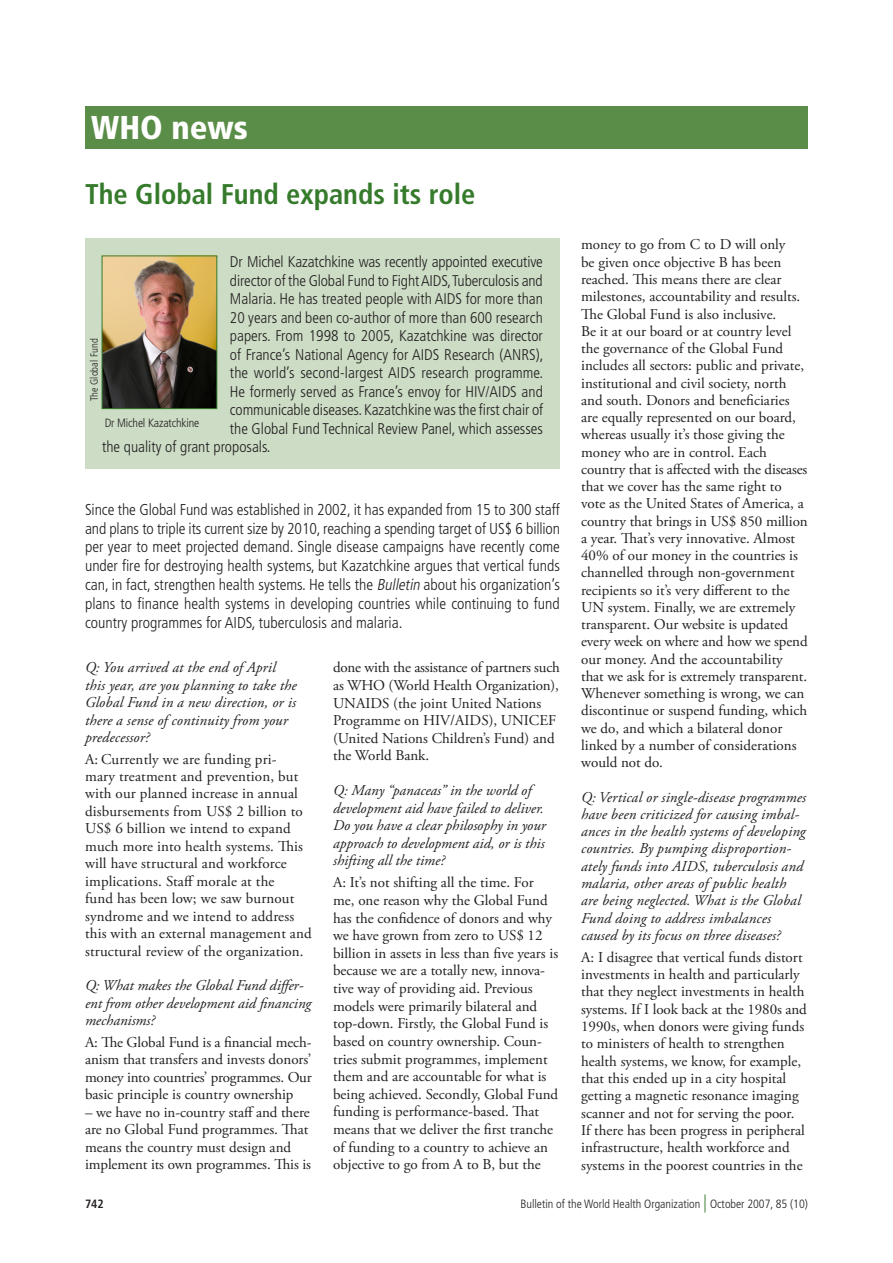
<style>
.page{position:relative;width:893px;height:1263px;background:#fff}
.page>*{position:absolute;margin:0;border:0;box-sizing:border-box;transform-origin:0 0}
.t1{font:900 condensed 33px "Frutiger LT Std";color:#fff}
.t2{font:700 condensed 28.5px "Frutiger LT Std";color:#357b2b}
.t3{font:300 condensed 15.75px/18.8px "Frutiger LT Std";color:#231f20;text-align:justify}
.t4{font:300 condensed 15.45px "Frutiger LT Std";color:#231f20}
.t5{font:15px/17.2px "Adobe Garamond Pro";color:#231f20}
.t6{font:italic 15px/17.2px "Adobe Garamond Pro";letter-spacing:.01em;color:#231f20}
.t7{font:300 condensed 12px "Frutiger LT Std";color:#231f20}
.t8{font:700 condensed 12px "Frutiger LT Std";color:#231f20}
.t9{font:300 condensed 10.5px "Frutiger LT Std";color:#231f20}
.s1{font-style:italic}
.s2{font-size:18px;color:#357b2b}
</style>
<div class="page">
<div style="left:85px;top:106px;width:723px;height:43px;background:#5a8e48"></div>
<div style="left:85px;top:238px;width:475px;height:231px;background:#ccdcc5"></div>
<img style="left:104px;top:258px;width:111px;height:149px">
<div style="left:102px;top:256px;width:115px;height:153px;border:1px solid #357b2b"></div>
<h1 class="t1" style="left:91px;top:108px;width:158px">WHO news</h1>
<h2 class="t2" style="left:85px;top:177px;width:392px">The Global Fund expands its role</h2>
<p class="t4" style="left:230px;top:253px;width:314px">Dr Michel Kazatchkine was recently appointed executive</p>
<p class="t4" style="left:230px;top:271px;width:314px">director of the Global Fund to Fight AIDS, Tuberculosis and</p>
<p class="t4" style="left:230px;top:290px;width:314px">Malaria. He has treated people with AIDS for more than</p>
<p class="t4" style="left:230px;top:308px;width:314px">20 years and been co-author of more than 600 research</p>
<p class="t4" style="left:230px;top:327px;width:314px">papers. From 1998 to 2005, Kazatchkine was director</p>
<p class="t4" style="left:230px;top:345px;width:315px">of France’s National Agency for AIDS Research (ANRS),</p>
<p class="t4" style="left:230px;top:364px;width:315px">the world’s second-largest AIDS research programme.</p>
<p class="t4" style="left:230px;top:382px;width:314px">He formerly served as France’s envoy for HIV/AIDS and</p>
<p class="t4" style="left:230px;top:401px;width:315px">communicable diseases. Kazatchkine was the first chair of</p>
<p class="t4" style="left:230px;top:419px;width:314px">the Global Fund Technical Review Panel, which assesses</p>
<p class="t4" style="left:102px;top:438px;width:170px">the quality of grant proposals.</p>
<p class="t9" style="left:88px;top:401px;width:64px;rotate:-90deg">The Global Fund</p>
<p class="t7" style="left:105px;top:415px;width:96px">Dr Michel Kazatchkine</p>
<p class="t3" style="left:85px;top:500px;width:476px">Since the Global Fund was established in 2002, it has expanded from 15 to 300 staff and plans to triple its current size by 2010, reaching a spending target of US$ 6 billion per year to meet projected demand. Single disease campaigns have recently come under fire for destroying health systems, but Kazatchkine argues that vertical funds can, in fact, strengthen health systems. He tells the <span class="s1">Bulletin</span> about his organization’s plans to finance health systems in developing countries while continuing to fund country programmes for AIDS, tuberculosis and malaria.</p>
<p class="t6" style="left:85px;top:659px;width:213px">Q: You arrived at the end of April this year, are you planning to take the<br>Global Fund in a new direction, or is there a sense of continuity from your predecessor?</p>
<p class="t5" style="left:85px;top:751px;width:228px">A: Currently we are funding pri-<br>mary treatment and prevention, but with our planned increase in annual disbursements from US$ 2 billion to US$ 6 billion we intend to expand much more into health systems. This will have structural and workforce implications. Staff morale at the<br>fund has been low; we saw burnout syndrome and we intend to address this with an external management and structural review of the organization.</p>
<p class="t6" style="left:85px;top:977px;width:228px">Q: What makes the Global Fund differ&shy;ent from other development aid financing mechanisms?</p>
<p class="t5" style="left:85px;top:1034px;width:228px;text-align:justify">A: The Global Fund is a financial mech&shy;anism that transfers and invests donors’ money into countries’ programmes. Our basic principle is country ownership</p>
<p class="t5" style="left:85px;top:1104px;width:227px">– we have no in-country staff and there are no Global Fund programmes. That means the country must design and implement its own programmes. This is</p>
<p class="t5" style="left:333px;top:659px;width:228px">done with the assistance of partners such as WHO (World Health Organization),<br>UNAIDS (the joint United Nations<br>Programme on HIV/AIDS), UNICEF (United Nations Children’s Fund) and the World Bank.</p>
<p class="t6" style="left:333px;top:782px;width:214px">Q: Many “panaceas” in the world of development aid have failed to deliver.<br>Do you have a clear philosophy in your approach to development aid, or is this shifting all the time?</p>
<p class="t5" style="left:333px;top:874px;width:227px;line-height:17.7px">A: It’s not shifting all the time. For me, one reason why the Global Fund has the confidence of donors and why we have grown from zero to US$ 12 billion in assets in less than five years is because we are a totally new, innova&shy;tive way of providing aid. Previous models were primarily bilateral and top-down. Firstly, the Global Fund is based on country ownership. Coun&shy;tries submit programmes, implement them and are accountable for what is being achieved. Secondly, Global Fund funding is performance-based. That means that we deliver the first tranche of funding to a country to achieve an objective to go from A to B, but the</p>
<p class="t5" style="left:581px;top:236px;width:228px">money to go from C to D will only<br>be given once objective B has been reached. This means there are clear milestones, accountability and results.<br>The Global Fund is also inclusive.<br>Be it at our board or at country level the governance of the Global Fund includes all sectors: public and private, institutional and civil society, north and south. Donors and beneficiaries are equally represented on our board, whereas usually it’s those giving the money who are in control. Each country that is affected with the diseases that we cover has the same right to vote as the United States of America, a country that brings in US$ 850 million a year. That’s very innovative. Almost 40% of our money in the countries is channelled through non-government recipients so it’s very different to the UN system. Finally, we are extremely transparent. Our website is updated every week on where and how we spend our money. And the accountability that we ask for is extremely transparent.<br>Whenever something is wrong, we can discontinue or suspend funding, which we do, and which a bilateral donor linked by a number of considerations would not do.</p>
<p class="t6" style="left:581px;top:789px;width:226px">Q: Vertical or single-disease programmes have been criticized for causing imbal&shy;ances in the health systems of developing countries. By pumping disproportion&shy;ately funds into AIDS, tuberculosis and malaria, other areas of public health are being neglected. What is the Global Fund doing to address imbalances caused by its focus on three diseases?</p>
<p class="t5" style="left:581px;top:949px;width:227px">A: I disagree that vertical funds distort investments in health and particularly that they neglect investments in health systems. If I look back at the 1980s and 1990s, when donors were giving funds to ministers of health to strengthen health systems, we know, for example, that this ended up in a city hospital getting a magnetic resonance imaging scanner and not for serving the poor.<br>If there has been progress in peripheral infrastructure, health workforce and systems in the poorest countries in the</p>
<p class="t8" style="left:85px;top:1197px;width:20px">742</p>
<p class="t7" style="left:520px;top:1197px;width:289px">Bulletin of the World Health Organization <span class="s2">|</span> October 2007, 85 (10)</p>
</div>
